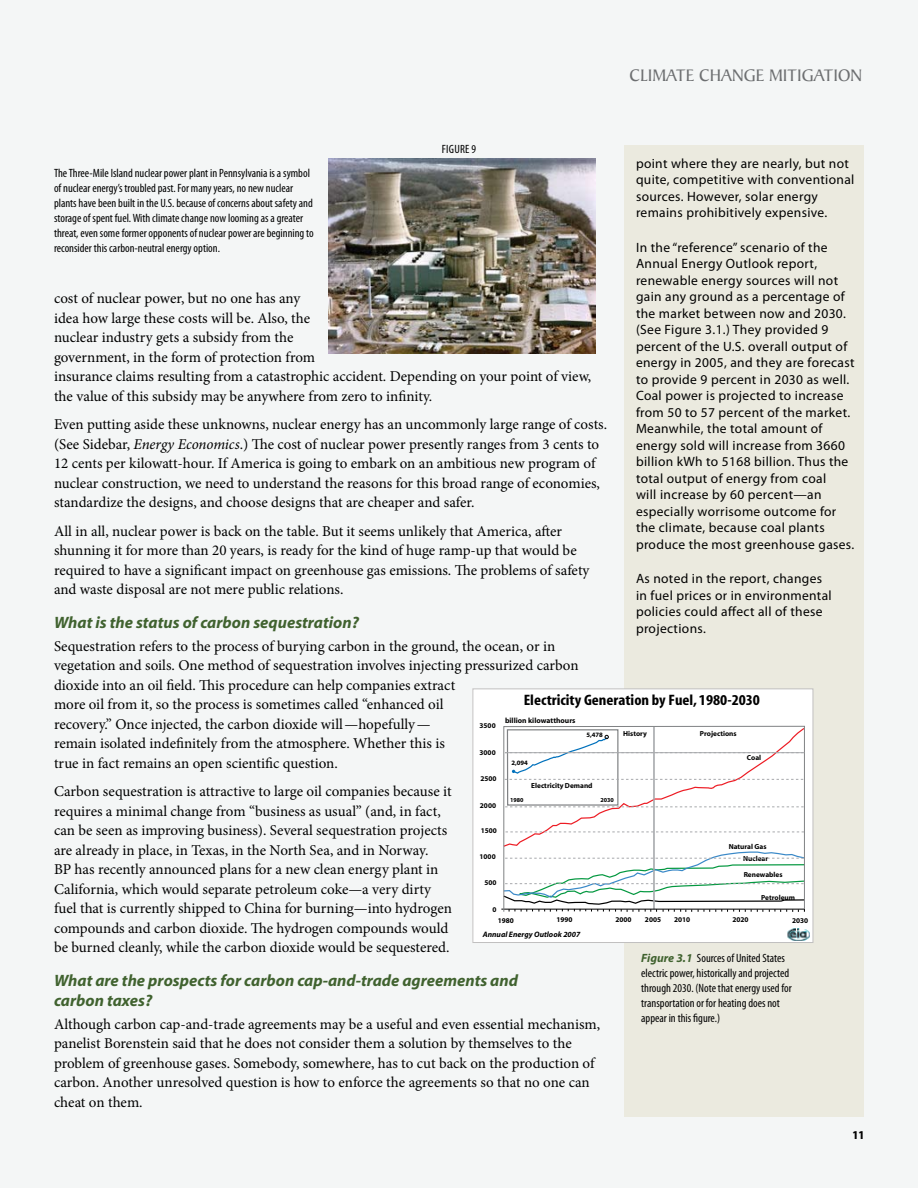
<style>
.page{position:relative;width:918px;height:1188px;background:#f4f6f6}
.page>*{position:absolute;margin:0;border:0;box-sizing:border-box;transform-origin:0 0}
.t1{font:18px "Baker Signet";color:#6d6f71}
.t2{font:italic 700 16.5px/20.2px "Myriad";color:#40622f}
.t3{font:700 condensed 15.15px "Myriad";color:#000;scale:1.1 1}
.t4{font:15px/19.5px "Minion Pro";color:#000}
.t5{font:13.5px/16.5px "Myriad Pro";letter-spacing:.025em;color:#000}
.t6{font:condensed 12px/15px "Myriad Pro";color:#000}
.t7{font:900 condensed 12px "Myriad Pro";color:#000}
.t8{font:italic 600 7.95px "Myriad";color:#000}
.t9{font:600 7.65px "Myriad";color:#000}
.t10{font:600 7.35px/12.3px "Myriad";color:#000;text-align:right}
.t11{font:600 6.6px "Myriad";color:#000}
.t12{font:600 6px "Myriad";color:#000}
.s1{font-style:italic}
.s2{font-weight:700;font-style:italic;font-stretch:normal;color:#40622f}
</style>
<div class="page">
<div style="left:624px;top:146px;width:240px;height:972px;background:#ebeadf"></div>
<img style="left:328px;top:158px;width:268px;height:195px">
<div style="left:473px;top:689px;width:340px;height:254px;background:#fff"></div>
<hr style="left:501px;top:909px;width:303px;height:1px;background:#000">
<svg style="left:502px;top:727px;width:303px;height:185px"></svg>
<img style="left:787px;top:928px;width:23px;height:13px">
<svg style="left:789px;top:928px;width:9px;height:8px"></svg>
<div style="left:472px;top:688px;width:341px;height:255px;border:1px solid #c1c0c0"></div>
<p class="t6" style="left:442px;top:141px;width:36px">Figure 9</p>
<p class="t1" style="left:629px;top:65px;width:82px">CLIMATE CHANG</p>
<p class="t1" style="left:756px;top:65px;width:95px">E MITIGATION</p>
<p class="t5" style="left:636px;top:155px;width:220px">point where they are nearly, but not quite, competitive with conventional sources. However, solar energy remains prohibitively expensive.</p>
<p class="t5" style="left:636px;top:239px;width:220px">In the “reference” scenario of the Annual Energy Outlook report, renewable energy sources will not gain any ground as a percentage of the market between now and 2030. (See Figure 3.1.) They provided 9 percent of the U.S. overall output of energy in 2005, and they are forecast to provide 9 percent in 2030 as well.<br>Coal power is projected to increase from 50 to 57 percent of the market.<br>Meanwhile, the total amount of energy sold will increase from 3660 billion kWh to 5168 billion. Thus the total output of energy from coal<br>will increase by 60 percent—an especially worrisome outcome for the climate, because coal plants produce the most greenhouse gases.</p>
<p class="t5" style="left:636px;top:570px;width:197px">As noted in the report, changes in fuel prices or in environmental policies could affect all of these projections.</p>
<p class="t6" style="left:54px;top:165px;width:261px">The Three-Mile Island nuclear power plant in Pennsylvania is a symbol of nuclear energy’s troubled past. For many years, no new nuclear plants have been built in the U.S. because of concerns about safety and storage of spent fuel. With climate change now looming as a greater threat, even some former opponents of nuclear power are beginning to reconsider this carbon-neutral energy option.</p>
<p class="t4" style="left:54px;top:289px;width:539px">cost of nuclear power, but no one has any<br>idea how large these costs will be. Also, the<br>nuclear industry gets a subsidy from the<br>government, in the form of protection from<br>insurance claims resulting from a catastrophic accident. Depending on your point of view, the value of this subsidy may be anywhere from zero to infinity.</p>
<p class="t4" style="left:54px;top:415px;width:555px">Even putting aside these unknowns, nuclear energy has an uncommonly large range of costs. (See Sidebar, <span class="s1">Energy Economics</span>.) The cost of nuclear power presently ranges from 3 cents to 12 cents per kilowatt-hour. If America is going to embark on an ambitious new program of nuclear construction, we need to understand the reasons for this broad range of economies, standardize the designs, and choose designs that are cheaper and safer.</p>
<p class="t4" style="left:54px;top:521px;width:537px">All in all, nuclear power is back on the table. But it seems unlikely that America, after shunning it for more than 20 years, is ready for the kind of huge ramp-up that would be required to have a significant impact on greenhouse gas emissions. The problems of safety and waste disposal are not mere public relations.</p>
<p class="t2" style="left:54px;top:613px;width:306px">What is the status of carbon sequestration?</p>
<p class="t4" style="left:54px;top:636px;width:526px">Sequestration refers to the process of burying carbon in the ground, the ocean, or in vegetation and soils. One method of sequestration involves injecting pressurized carbon dioxide into an oil field. This procedure can help companies extract<br>more oil from it, so the process is sometimes called “enhanced oil<br>recovery.” Once injected, the carbon dioxide will—hopefully—<br>remain isolated indefinitely from the atmosphere. Whether this is<br>true in fact remains an open scientific question.</p>
<p class="t4" style="left:54px;top:782px;width:400px">Carbon sequestration is attractive to large oil companies because it requires a minimal change from “business as usual” (and, in fact, can be seen as improving business). Several sequestration projects are already in place, in Texas, in the North Sea, and in Norway.<br>BP has recently announced plans for a new clean energy plant in California, which would separate petroleum coke—a very dirty fuel that is currently shipped to China for burning—into hydrogen compounds and carbon dioxide. The hydrogen compounds would be burned cleanly, while the carbon dioxide would be sequestered.</p>
<p class="t2" style="left:54px;top:971px;width:465px">What are the prospects for carbon cap-and-trade agreements and carbon taxes?</p>
<p class="t4" style="left:54px;top:1014px;width:548px">Although carbon cap-and-trade agreements may be a useful and even essential mechanism, panelist Borenstein said that he does not consider them a solution by themselves to the problem of greenhouse gases. Somebody, somewhere, has to cut back on the production of carbon. Another unresolved question is how to enforce the agreements so that no one can cheat on them.</p>
<p class="t3" style="left:524px;top:692px;width:216px">Electricity Generation by Fuel, 1980-2030</p>
<p class="t9" style="left:505px;top:716px;width:72px">billion kilowatthours</p>
<p class="t10" style="left:480px;top:720px;width:18px">3500</p>
<p class="t10" style="left:480px;top:747px;width:18px">3000</p>
<p class="t10" style="left:480px;top:773px;width:18px">2500</p>
<p class="t10" style="left:480px;top:799px;width:18px">2000</p>
<p class="t10" style="left:481px;top:825px;width:18px">1500</p>
<p class="t10" style="left:480px;top:851px;width:18px">1000</p>
<p class="t10" style="left:484px;top:877px;width:14px">500</p>
<p class="t10" style="left:492px;top:903px;width:6px">0</p>
<p class="t10" style="left:623px;top:728px;width:25px">History</p>
<p class="t10" style="left:700px;top:727px;width:38px">Projections</p>
<p class="t11" style="left:586px;top:731px;width:18px">5,478</p>
<p class="t10" style="left:747px;top:752px;width:16px">Coal</p>
<p class="t11" style="left:511px;top:759px;width:18px">2,094</p>
<p class="t10" style="left:531px;top:780px;width:63px">Electricity Demand</p>
<p class="t12" style="left:510px;top:797px;width:15px">1980</p>
<p class="t12" style="left:600px;top:797px;width:15px">2030</p>
<p class="t10" style="left:729px;top:840px;width:41px">Natural Gas<br>Nuclear</p>
<p class="t10" style="left:744px;top:869px;width:40px">Renewables</p>
<p class="t10" style="left:761px;top:891px;width:36px">Petroleum</p>
<p class="t10" style="left:498px;top:915px;width:18px">1980</p>
<p class="t10" style="left:556px;top:914px;width:18px">1990</p>
<p class="t10" style="left:615px;top:914px;width:18px">2000</p>
<p class="t10" style="left:645px;top:914px;width:18px">2005</p>
<p class="t10" style="left:674px;top:914px;width:18px">2010</p>
<p class="t10" style="left:732px;top:914px;width:18px">2020</p>
<p class="t10" style="left:792px;top:914px;width:18px">2030</p>
<p class="t8" style="left:483px;top:931px;width:99px">Annual Energy Outlook 2007</p>
<p class="t6" style="left:641px;top:950px;width:152px"><span class="s2">Figure 3.1</span> Sources of United States electric power, historically and projected through 2030. (Note that energy used for transportation or for heating does not appear in this figure.)</p>
<p class="t7" style="left:853px;top:1127px;width:13px">11</p>
</div>
